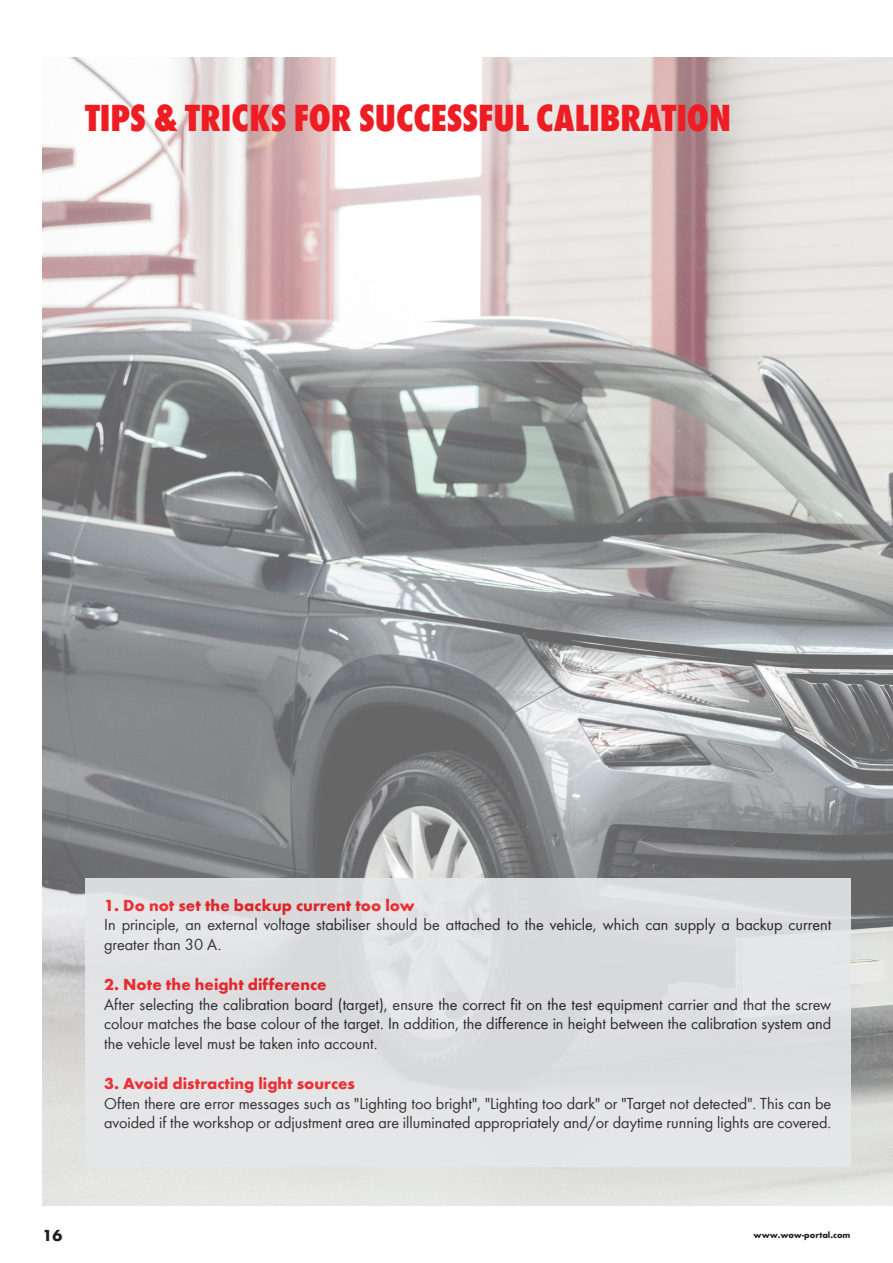
<style>
.page{position:relative;width:893px;height:1263px;background:#fff}
.page>*{position:absolute;margin:0;border:0;box-sizing:border-box;transform-origin:0 0}
.t1{font:800 condensed 39px "Wuerth";color:#ee1d23}
.t2{font:16.5px/19.8px "Wuerth";color:#231f20}
.t3{font:700 16.5px "Wuerth";color:#ee1d23}
.t4{font:700 16.5px "Wuerth";color:#231f20}
.t5{font:700 9px "Wuerth";color:#231f20}
</style>
<div class="page">
<img style="left:43px;top:57px;width:850px;height:1148px">
<div style="left:85px;top:879px;width:765px;height:288px;background:#e6e7e9"></div>
<h1 class="t1" style="left:85px;top:90px;width:647px">TIPS &amp; TRICKS FOR SUCCESSFUL CALIBRATION</h1>
<p class="t3" style="left:104px;top:893px;width:312px">1. Do not set the backup current too low</p>
<p class="t2" style="left:104px;top:914px;width:729px">In principle, an external voltage stabiliser should be attached to the vehicle, which can supply a backup current greater than 30 A.</p>
<p class="t3" style="left:104px;top:972px;width:224px">2. Note the height difference</p>
<p class="t2" style="left:104px;top:993px;width:729px;text-align:justify">After selecting the calibration board (target), ensure the correct fit on the test equipment carrier and that the screw colour matches the base colour of the target. In addition, the difference in height between the calibration system and the vehicle level must be taken into account.</p>
<p class="t3" style="left:104px;top:1071px;width:252px">3. Avoid distracting light sources</p>
<p class="t2" style="left:104px;top:1092px;width:729px">Often there are error messages such as "Lighting too bright", "Lighting too dark" or "Target not detected". This can be avoided if the workshop or adjustment area are illuminated appropriately and/or daytime running lights are covered.</p>
<p class="t4" style="left:43px;top:1223px;width:21px">16</p>
<p class="t5" style="left:754px;top:1228px;width:98px">www.wow-portal.com</p>
</div>
